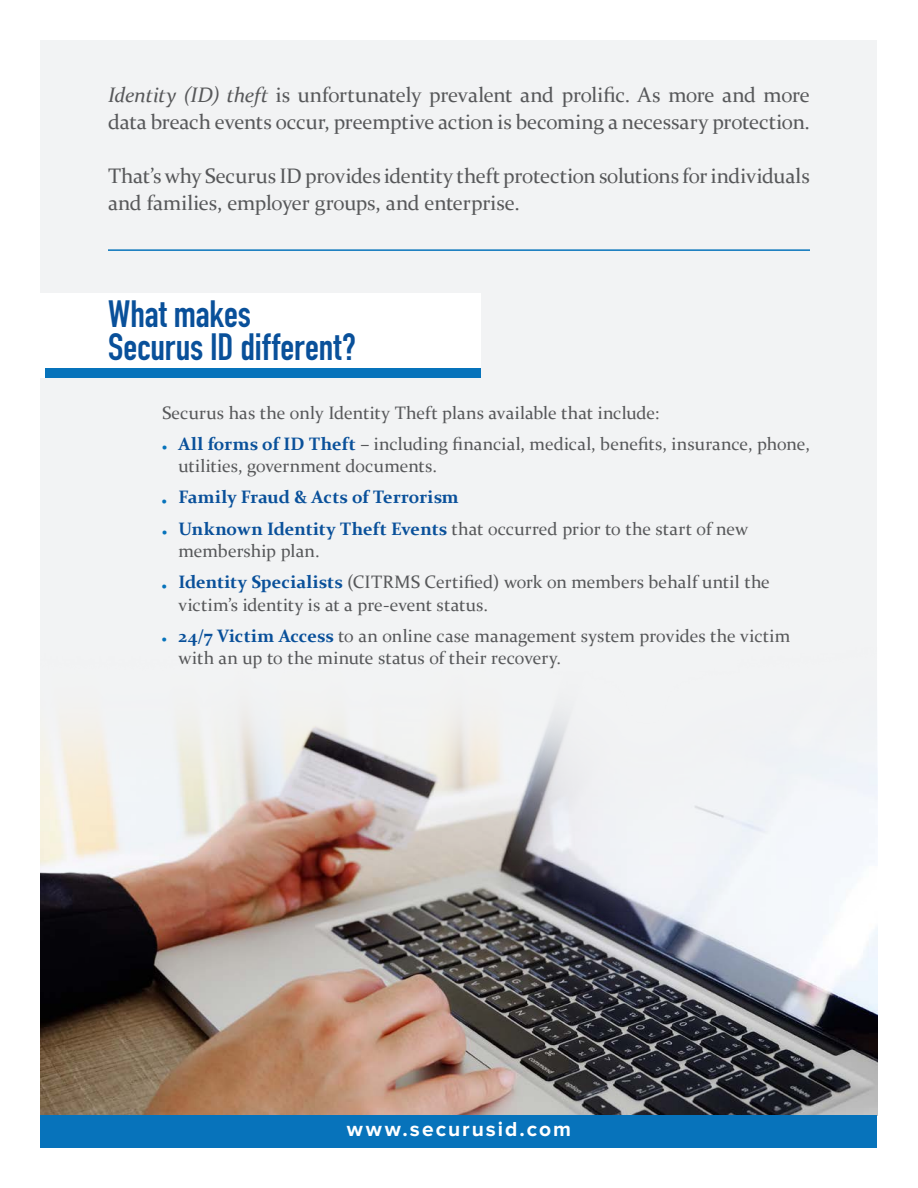
<style>
.page{position:relative;width:918px;height:1188px;background:#fff}
.page>*{position:absolute;margin:0;border:0;box-sizing:border-box;transform-origin:0 0}
.t1{font:700 37.5px "DIN Condensed";color:#09509a}
.t2{font:21px/27px "Constantia";letter-spacing:-.01em;color:#57585a}
.t3{font:700 21px "Lincoln Proxima Nova";letter-spacing:.095em;color:#fff}
.t4{font:18px/22.5px "Constantia";letter-spacing:.005em;color:#57585a}
.t5{font:700 18px "Constantia";color:#09509a}
.s1{font-style:italic}
.s2{font-weight:700;color:#0773bb}
.s3{font-weight:700;color:#09509a}
.s4{color:#0773bb}
</style>
<div class="page">
<div style="left:40px;top:40px;width:838px;height:1108px;background:#f2f3f4"></div>
<hr style="left:108px;top:249px;width:702px;height:2px;background:#0773bb">
<div style="left:0;top:294px;width:481px;height:84px;background:#fff"></div>
<div style="left:46px;top:369px;width:435px;height:9px;background:#0773bb"></div>
<img style="left:40px;top:647px;width:838px;height:468px">
<div style="left:40px;top:1115px;width:838px;height:33px;background:#0773bb"></div>
<p class="t2" style="left:108px;top:80px;width:703px"><span class="s1">Identity (ID) theft</span> is unfortunately prevalent and prolific. As more and more data breach events occur, preemptive action is becoming a necessary protection.</p>
<p class="t2" style="left:108px;top:161px;width:703px">That’s why Securus ID provides identity theft protection solutions for individuals and families, employer groups, and enterprise.</p>
<p class="t1" style="left:108px;top:289px;width:145px">What makes</p>
<p class="t1" style="left:108px;top:322px;width:250px">Securus ID different?</p>
<p class="t4" style="left:162px;top:401px;width:499px">Securus has the only Identity Theft plans available that include:</p>
<p class="t4" style="left:178px;top:432px;width:633px;text-indent:-16px"><span class="s2">•</span> <span class="s3">All forms of ID Theft</span> – including financial, medical, benefits, insurance, phone, utilities, government documents.</p>
<p class="t5" style="left:162px;top:485px;width:298px"><span class="s4">•</span> Family Fraud &amp; Acts of Terrorism</p>
<p class="t4" style="left:178px;top:516px;width:571px;text-indent:-16px"><span class="s2">•</span> <span class="s3">Unknown Identity Theft Events</span> that occurred prior to the start of new membership plan.</p>
<p class="t4" style="left:179px;top:570px;width:593px;text-indent:-17px"><span class="s2">•</span> <span class="s3">Identity Specialists</span> (CITRMS Certified) work on members behalf until the victim’s identity is at a pre-event status.</p>
<p class="t4" style="left:178px;top:624px;width:614px;text-indent:-16px"><span class="s2">•</span> <span class="s3">24/7 Victim Access</span> to an online case management system provides the victim with an up to the minute status of their recovery.</p>
<p class="t3" style="left:347px;top:1117px;width:226px">www.securusid.com</p>
</div>
